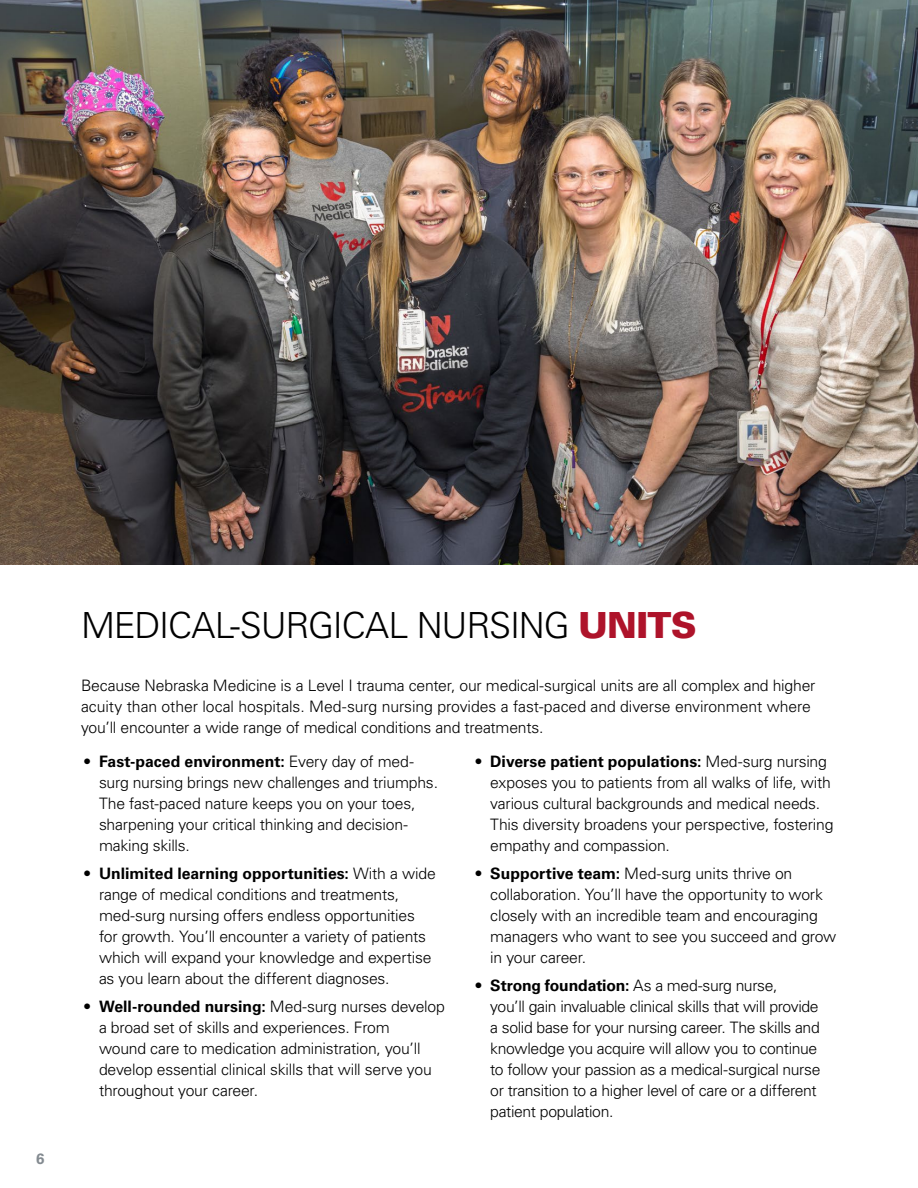
<style>
.page{position:relative;width:918px;height:1188px;background:#fff}
.page>*{position:absolute;margin:0;border:0;box-sizing:border-box;transform-origin:0 0}
.t1{font:300 36px "Univers LT Std";letter-spacing:-.03em;color:#000}
.t2{font:300 15.75px/21px "Univers LT Std";letter-spacing:-.015em;color:#000}
.t3{font:700 15px "Univers LT Std";color:#848b91}
.s1{font-weight:900;color:#ae132a}
.s2{font-weight:700}
</style>
<div class="page">
<img style="left:0;top:0;width:918px;height:565px">
<p class="t3" style="left:36px;top:1150px;width:10px">6</p>
<h1 class="t1" style="left:81px;top:603px;width:617px">MEDICAL-SURGICAL NURSING <span class="s1">UNITS</span></h1>
<p class="t2" style="left:81px;top:675px;width:736px">Because Nebraska Medicine is a Level I trauma center, our medical-surgical units are all complex and higher acuity than other local hospitals. Med-surg nursing provides a fast-paced and diverse environment where you’ll encounter a wide range of medical conditions and treatments.</p>
<p class="t2" style="left:99px;top:751px;width:341px;text-indent:-14px"><span class="s2">• Fast-paced environment:</span> Every day of med&shy;surg nursing brings new challenges and triumphs.<br>The fast-paced nature keeps you on your toes, sharpening your critical thinking and decision&shy;making skills.</p>
<p class="t2" style="left:99px;top:863px;width:338px;text-indent:-14px"><span class="s2">• Unlimited learning opportunities:</span> With a wide range of medical conditions and treatments, med-surg nursing offers endless opportunities for growth. You’ll encounter a variety of patients which will expand your knowledge and expertise as you learn about the different diagnoses.</p>
<p class="t2" style="left:99px;top:996px;width:348px;text-indent:-14px"><span class="s2">• Well-rounded nursing:</span> Med-surg nurses develop a broad set of skills and experiences. From<br>wound care to medication administration, you’ll develop essential clinical skills that will serve you throughout your career.</p>
<p class="t2" style="left:490px;top:751px;width:345px;text-indent:-14px"><span class="s2">• Diverse patient populations:</span> Med-surg nursing exposes you to patients from all walks of life, with various cultural backgrounds and medical needs.<br>This diversity broadens your perspective, fostering empathy and compassion.</p>
<p class="t2" style="left:490px;top:863px;width:348px;text-indent:-14px"><span class="s2">• Supportive team:</span> Med-surg units thrive on collaboration. You’ll have the opportunity to work closely with an incredible team and encouraging managers who want to see you succeed and grow in your career.</p>
<p class="t2" style="left:490px;top:975px;width:332px;text-indent:-14px"><span class="s2">• Strong foundation:</span> As a med-surg nurse,<br>you’ll gain invaluable clinical skills that will provide a solid base for your nursing career. The skills and knowledge you acquire will allow you to continue to follow your passion as a medical-surgical nurse or transition to a higher level of care or a different patient population.</p>
</div>
